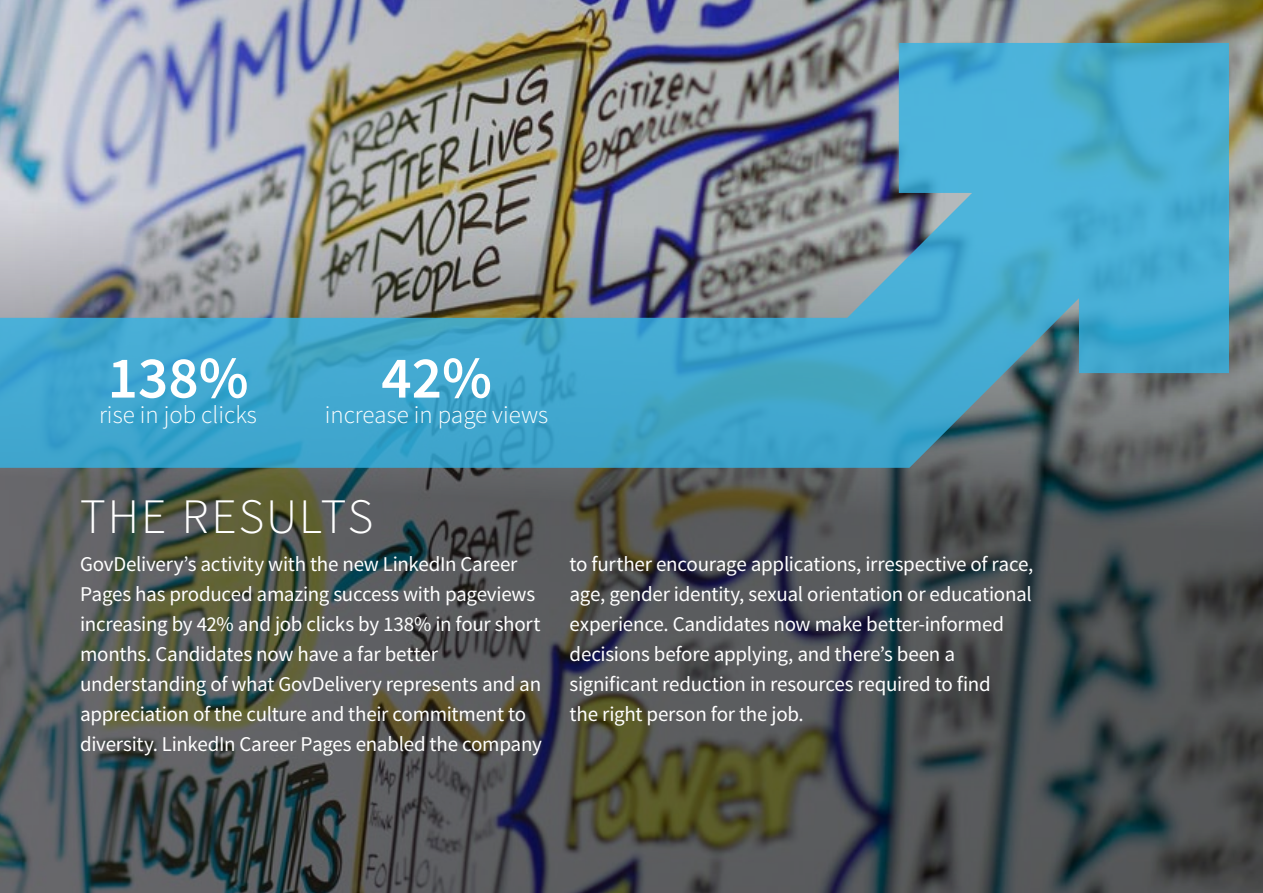
<style>
.page{position:relative;width:1263px;height:893px;background:#fff}
.page>*{position:absolute;margin:0;border:0;box-sizing:border-box;transform-origin:0 0}
.t1{font:600 59.25px "Source Sans Pro";color:#fff}
.t2{font:300 49.5px "Source Sans Pro";letter-spacing:.04em;color:#fff}
.t3{font:300 24.9px "Source Sans Pro";color:#fff}
.t4{font:21px/30px "Source Sans Pro";letter-spacing:-.015em;color:#fff}
</style>
<div class="page">
<img style="left:0;top:0;width:1263px;height:893px">
<img style="left:0;top:43px;width:1229px;height:425px">
<h1 class="t1" style="left:108px;top:340px;width:142px">138%</h1>
<p class="t3" style="left:99px;top:399px;width:159px">rise in job clicks</p>
<h1 class="t1" style="left:381px;top:340px;width:112px">42%</h1>
<p class="t3" style="left:325px;top:399px;width:225px">increase in page views</p>
<h2 class="t2" style="left:80px;top:486px;width:295px">THE RESULTS</h2>
<p class="t4" style="left:80px;top:549px;width:463px">GovDelivery’s activity with the new LinkedIn Career Pages has produced amazing success with pageviews increasing by 42% and job clicks by 138% in four short months. Candidates now have a far better understanding of what GovDelivery represents and an appreciation of the culture and their commitment to diversity. LinkedIn Career Pages enabled the company</p>
<p class="t4" style="left:570px;top:549px;width:465px">to further encourage applications, irrespective of race, age, gender identity, sexual orientation or educational experience. Candidates now make better-informed decisions before applying, and there’s been a significant reduction in resources required to find<br>the right person for the job.</p>
</div>
